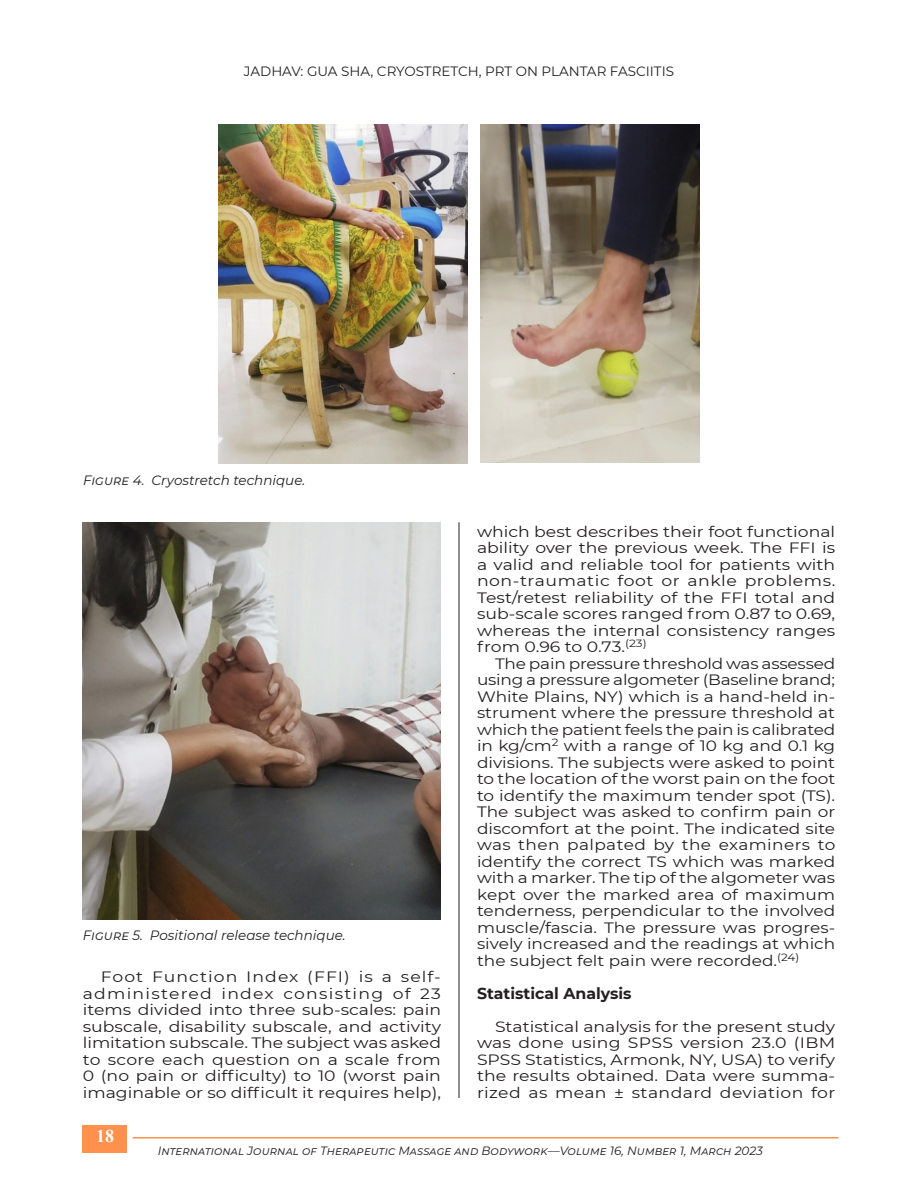
<style>
.page{position:relative;width:918px;height:1188px;background:#fff}
.page>*{position:absolute;margin:0;border:0;box-sizing:border-box;transform-origin:0 0}
.t1{font:700 18px "Times New Roman";color:#fff}
.Subhead_2{font:700 15.75px "Montserrat";color:#231f20}
.Body_text{font:15px/16.5px "Montserrat";color:#231f20;text-align:justify;scale:1.15 1}
.Body_text-2{font:15px/16.5px "Montserrat";color:#231f20;text-align:justify;scale:1.13 1}
.t2{font:italic 13.5px "Montserrat";color:#231f20}
.t3{font:13.5px "Montserrat";color:#231f20}
.t4{font:italic 12px "Montserrat";color:#231f20}
</style>
<div class="page">
<div style="left:82px;top:1125px;width:45px;height:28px;background:#ff914d"></div>
<hr style="left:133px;top:1137px;width:705px;height:1px;background:#ff914d">
<hr style="left:459px;top:522px;width:1px;height:576px;background:#231f20">
<img style="left:83px;top:522px;width:358px;height:398px">
<img style="left:481px;top:125px;width:219px;height:338px">
<img style="left:219px;top:125px;width:248px;height:338px">
<p class="t3" style="left:244px;top:62px;width:432px">JADHAV: GUA SHA, CRYOSTRETCH, PRT ON PLANTAR FASCIITIS</p>
<p class="t2" style="left:83px;top:471px;width:224px">Figure 4. Cryostretch technique.</p>
<p class="t2" style="left:83px;top:926px;width:264px">Figure 5. Positional release technique.</p>
<p class="Body_text" style="left:83px;top:968px;width:313px;text-indent:18px">Foot Function Index (FFI) is a self&shy;administered index consisting of 23 items divided into three sub-scales: pain subscale, disability subscale, and activity limitation subscale. The subject was asked to score each question on a scale from 0 (no pain or difficulty) to 10 (worst pain imaginable or so difficult it requires help),</p>
<p class="t1" style="left:96px;top:1123px;width:19px">18</p>
<p class="Body_text" style="left:477px;top:523px;width:313px">which best describes their foot functional ability over the previous week. The FFI is a valid and reliable tool for patients with non-traumatic foot or ankle problems.<br>Test/retest reliability of the FFI total and sub-scale scores ranged from 0.87 to 0.69, whereas the internal consistency ranges from 0.96 to 0.73.<sup>(23)</sup></p>
<p class="Body_text-2" style="left:477px;top:655px;width:319px;text-indent:18px">The pain pressure threshold was assessed using a pressure algometer (Baseline brand; White Plains, NY) which is a hand-held in&shy;strument where the pressure threshold at which the patient feels the pain is calibrated in kg/cm<sup>2</sup> with a range of 10 kg and 0.1 kg divisions. The subjects were asked to point to the location of the worst pain on the foot to identify the maximum tender spot (TS).<br>The subject was asked to confirm pain or discomfort at the point. The indicated site was then palpated by the examiners to identify the correct TS which was marked with a marker. The tip of the algometer was kept over the marked area of maximum tenderness, perpendicular to the involved muscle/fascia. The pressure was progres&shy;sively increased and the readings at which the subject felt pain were recorded.<sup>(24)</sup></p>
<p class="Subhead_2" style="left:477px;top:982px;width:156px">Statistical Analysis</p>
<p class="Body_text" style="left:477px;top:1018px;width:313px;text-indent:18px">Statistical analysis for the present study was done using SPSS version 23.0 (IBM SPSS Statistics, Armonk, NY, USA) to verify the results obtained. Data were summa&shy;rized as mean ± standard deviation for</p>
<p class="t4" style="left:158px;top:1142px;width:607px">International Journal of Therapeutic Massage and Bodywork—Volume 16, Number 1, March 2023</p>
</div>
